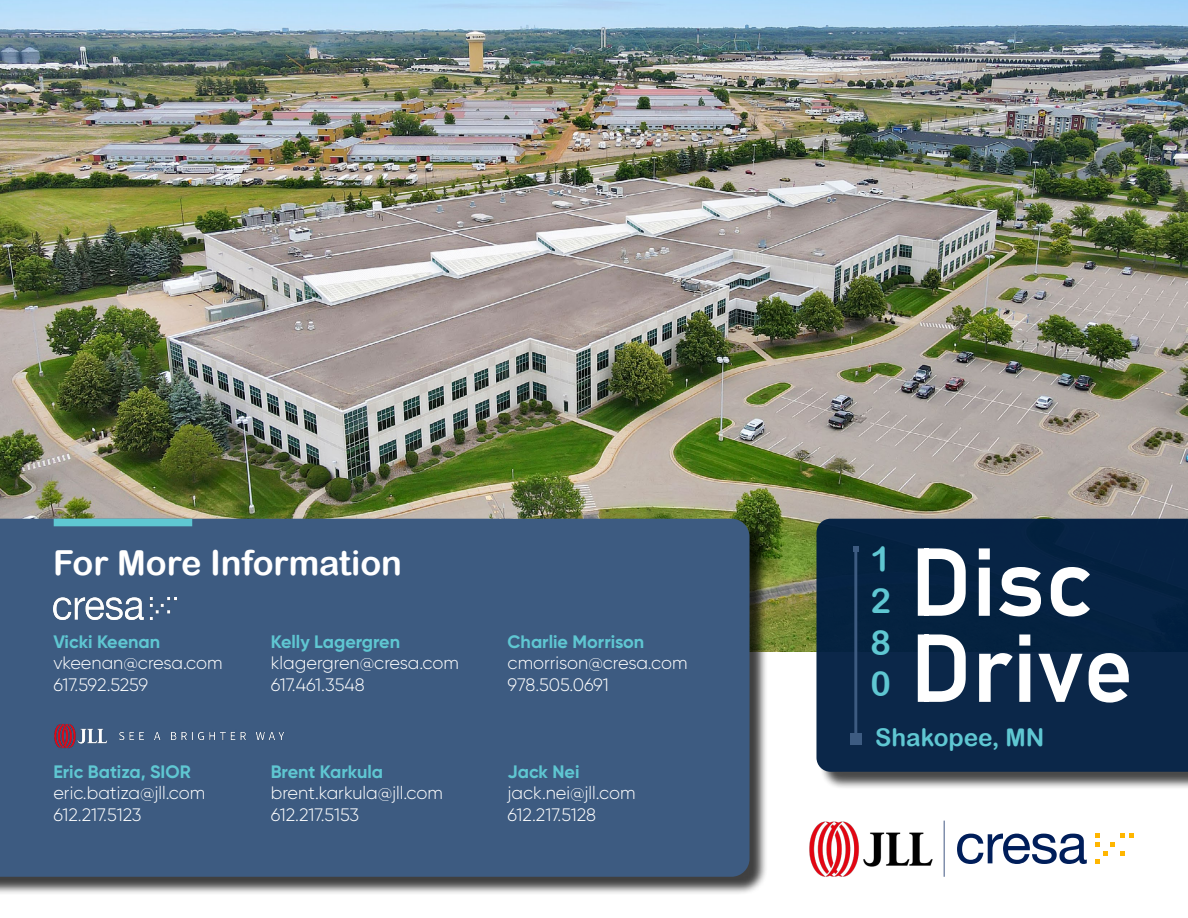
<style>
.page{position:relative;width:1188px;height:918px;background:#fff}
.page>*{position:absolute;margin:0;border:0;box-sizing:border-box;transform-origin:0 0}
.t1{font:94.95px/86.1px "Bahnschrift";color:#fff}
.t2{font:34.5px "Arial Rounded MT Bold";color:#fff}
.t3{font:34.5px/41.7px "Arial Rounded MT Bold";color:#5fc7d2;text-align:justify}
.t4{font:24.45px "Arial Rounded MT Bold";color:#5fc7d2}
.t5{font:300 18px/21.6px "Gilroy";color:#fff}
.t6{font:700 18px "Gilroy";color:#5fc7d2}
</style>
<div class="page">
<img style="left:0;top:0;width:1188px;height:651px">
<div style="left:0;top:521px;width:768px;height:374px;background:#000;opacity:.75"></div>
<div style="left:0;top:519px;width:750px;height:358px;background:#3d5b81"></div>
<div style="left:54px;top:519px;width:138px;height:7px;background:#5fc7d2"></div>
<div style="left:819px;top:521px;width:369px;height:270px;background:#000;opacity:.75"></div>
<div style="left:816px;top:519px;width:372px;height:253px;background:#072445"></div>
<svg style="left:959px;top:834px;width:128px;height:30px"></svg>
<svg style="left:1095px;top:833px;width:29px;height:31px"></svg>
<svg style="left:1130px;top:833px;width:4px;height:5px"></svg>
<hr style="left:854px;top:546px;width:3px;height:193px;background:#3d5b81">
<div style="left:850px;top:733px;width:12px;height:12px;background:#3d5b81"></div>
<img style="left:809px;top:820px;width:150px;height:57px">
<hr style="left:944px;top:821px;width:1px;height:56px;background:#808fac">
<img style="left:53px;top:598px;width:124px;height:21px">
<img style="left:49px;top:712px;width:247px;height:46px">
<h2 class="t2" style="left:53px;top:542px;width:351px">For More Information</h2>
<p class="t6" style="left:53px;top:630px;width:108px">Vicki Keenan</p>
<p class="t5" style="left:53px;top:652px;width:171px">vkeenan@cresa.com<br>617.592.5259</p>
<p class="t6" style="left:271px;top:630px;width:131px">Kelly Lagergren</p>
<p class="t5" style="left:271px;top:652px;width:190px">klagergren@cresa.com<br>617.461.3548</p>
<p class="t6" style="left:508px;top:630px;width:138px">Charlie Morrison</p>
<p class="t5" style="left:508px;top:652px;width:181px">cmorrison@cresa.com<br>978.505.0691</p>
<h2 class="t3" style="left:871px;top:538px;width:22px">1<br>2<br>8<br>0</h2>
<h3 class="t4" style="left:875px;top:723px;width:171px">Shakopee, MN</h3>
<h1 class="t1" style="left:910px;top:533px;width:225px">Disc<br>Drive</h1>
<p class="t6" style="left:53px;top:760px;width:139px">Eric Batiza, SIOR</p>
<p class="t5" style="left:53px;top:782px;width:153px">eric.batiza@jll.com<br>612.217.5123</p>
<p class="t6" style="left:271px;top:760px;width:114px">Brent Karkula</p>
<p class="t5" style="left:271px;top:782px;width:174px">brent.karkula@jll.com<br>612.217.5153</p>
<p class="t6" style="left:508px;top:760px;width:73px">Jack Nei</p>
<p class="t5" style="left:508px;top:782px;width:129px">jack.nei@jll.com<br>612.217.5128</p>
</div>
